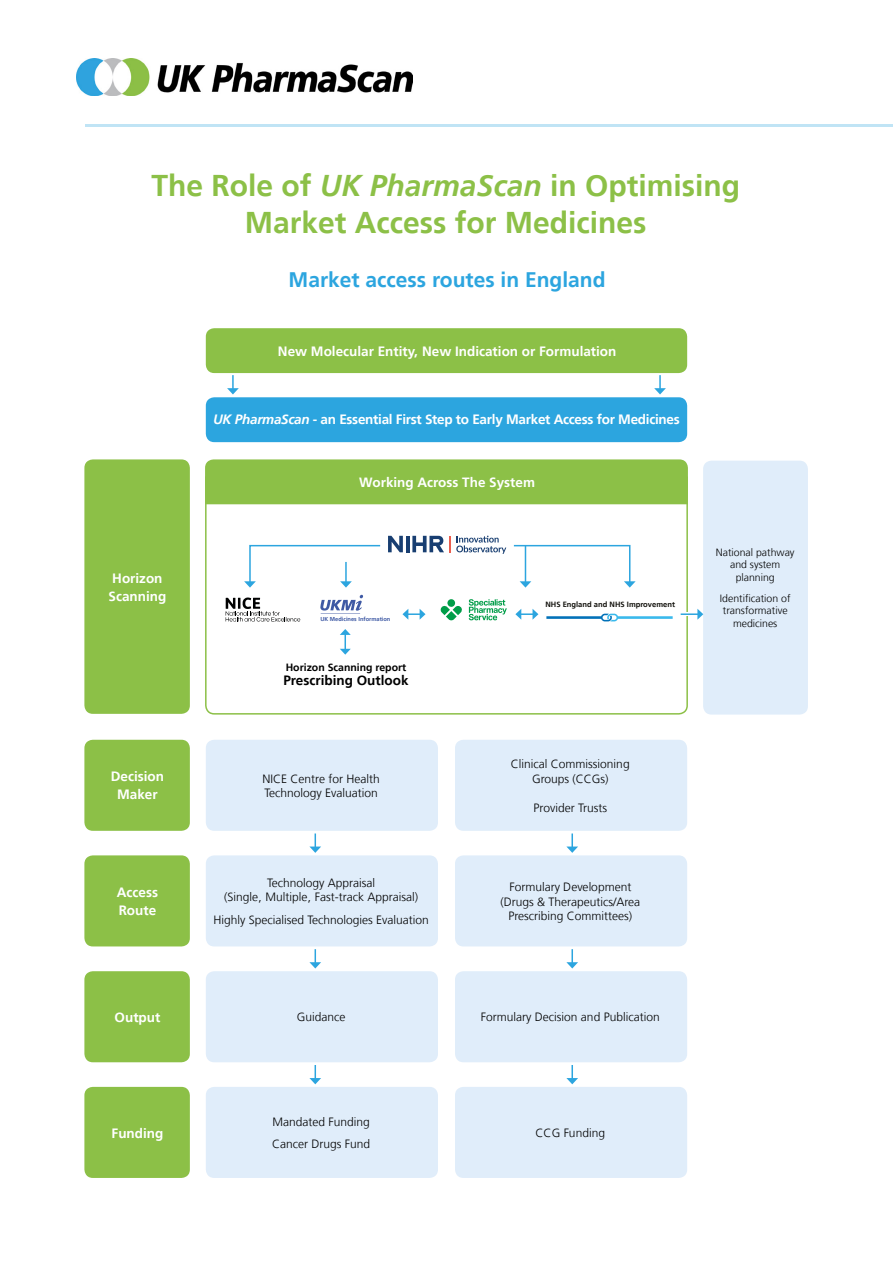
<style>
.page{position:relative;width:893px;height:1263px;background:#fff}
.page>*{position:absolute;margin:0;border:0;box-sizing:border-box;transform-origin:0 0}
.t1{font:700 30px/37.5px "Frutiger LT Arabic 65";color:#8cc047;text-align:center}
.t2{font:700 21px "Frutiger LT Arabic 65";color:#2ca5df}
.t3{font:700 13.5px/18px "Frutiger LT Arabic 65";color:#fff}
.t4{font:700 13.5px "Frutiger LT Arabic 65";letter-spacing:-.02em;color:#fff}
.t5{font:700 13.5px "Frutiger LT Std";color:#fff}
.t6{font:700 13.5px "Frutiger LT Arabic 65";color:#000}
.t7{font:300 12px/14.4px "Frutiger LT Arabic 45";color:#000;text-align:center}
.t8{font:300 10.5px/12.6px "Frutiger LT Arabic 45";color:#000;text-align:center}
.t9{font:700 10.5px "Frutiger LT Arabic 65";color:#000}
.t10{font:700 7.65px "Frutiger LT Arabic 65";color:#12110c}
.t11{font:700 5.7px "Frutiger LT Arabic 65";color:#3e59a4}
.s1{font-family:"Frutiger LT";font-style:italic}
</style>
<div class="page">
<svg style="left:205px;top:504px;width:483px;height:211px"></svg>
<div style="left:206px;top:328px;width:481px;height:45px;background:#8cc047;border-radius:9px"></div>
<div style="left:205px;top:459px;width:483px;height:45px;background:#8cc047"></div>
<div style="left:206px;top:397px;width:481px;height:45px;background:#2ca5df;border-radius:9px"></div>
<div style="left:703px;top:461px;width:105px;height:254px;background:#e0edfa;border-radius:9px"></div>
<div style="left:84px;top:740px;width:106px;height:91px;background:#8cc047;border-radius:9px"></div>
<div style="left:84px;top:459px;width:106px;height:255px;background:#8cc047;border-radius:9px"></div>
<div style="left:455px;top:740px;width:232px;height:91px;background:#e0edfa;border-radius:9px"></div>
<div style="left:206px;top:740px;width:232px;height:91px;background:#e0edfa;border-radius:9px"></div>
<div style="left:84px;top:971px;width:106px;height:91px;background:#8cc047;border-radius:9px"></div>
<div style="left:455px;top:971px;width:232px;height:91px;background:#e0edfa;border-radius:9px"></div>
<div style="left:206px;top:971px;width:232px;height:91px;background:#e0edfa;border-radius:9px"></div>
<div style="left:84px;top:855px;width:106px;height:91px;background:#8cc047;border-radius:9px"></div>
<div style="left:455px;top:855px;width:232px;height:91px;background:#e0edfa;border-radius:9px"></div>
<div style="left:206px;top:855px;width:232px;height:91px;background:#e0edfa;border-radius:9px"></div>
<div style="left:84px;top:1087px;width:106px;height:91px;background:#8cc047;border-radius:9px"></div>
<div style="left:455px;top:1087px;width:232px;height:91px;background:#e0edfa;border-radius:9px"></div>
<div style="left:206px;top:1087px;width:232px;height:91px;background:#e0edfa;border-radius:9px"></div>
<svg style="left:512px;top:544px;width:124px;height:44px"></svg>
<svg style="left:244px;top:544px;width:138px;height:44px"></svg>
<svg style="left:309px;top:833px;width:12px;height:20px"></svg>
<svg style="left:227px;top:375px;width:12px;height:19px"></svg>
<svg style="left:654px;top:375px;width:12px;height:19px"></svg>
<svg style="left:566px;top:833px;width:12px;height:20px"></svg>
<svg style="left:309px;top:949px;width:12px;height:19px"></svg>
<svg style="left:566px;top:949px;width:12px;height:19px"></svg>
<svg style="left:309px;top:1065px;width:12px;height:19px"></svg>
<svg style="left:566px;top:1065px;width:12px;height:19px"></svg>
<svg style="left:340px;top:629px;width:11px;height:26px"></svg>
<svg style="left:402px;top:609px;width:23px;height:11px"></svg>
<svg style="left:515px;top:609px;width:23px;height:11px"></svg>
<svg style="left:681px;top:609px;width:22px;height:11px"></svg>
<img style="left:76px;top:58px;width:337px;height:37px">
<hr style="left:85px;top:124px;width:808px;height:3px;background:#2ca5df">
<svg style="left:225px;top:597px;width:75px;height:25px"></svg>
<svg style="left:320px;top:595px;width:43px;height:19px"></svg>
<svg style="left:388px;top:536px;width:15px;height:16px"></svg>
<hr style="left:406px;top:536px;width:3px;height:16px;background:#183e71">
<svg style="left:412px;top:536px;width:94px;height:18px"></svg>
<svg style="left:441px;top:599px;width:66px;height:22px"></svg>
<svg style="left:546px;top:614px;width:127px;height:7px"></svg>
<h1 class="t1" style="left:152px;top:166px;width:590px">The Role of <span class="s1">UK PharmaScan</span> in Optimising<br>Market Access for Medicines</h1>
<h2 class="t2" style="left:289px;top:263px;width:318px">Market access routes in England</h2>
<p class="t3" style="left:278px;top:342px;width:340px">New Molecular Entity, New Indication or Formulation</p>
<p class="t4" style="left:213px;top:409px;width:468px"><span class="s1">UK PharmaScan</span> - an Essential First Step to Early Market Access for Medicines</p>
<p class="t5" style="left:359px;top:474px;width:177px">Working Across The System</p>
<p class="t3" style="left:109px;top:569px;width:59px">Horizon<br>Scanning</p>
<p class="t11" style="left:320px;top:614px;width:72px">UK Medicines Information</p>
<p class="t10" style="left:545px;top:598px;width:131px">NHS England and NHS Improvement</p>
<p class="t8" style="left:716px;top:545px;width:80px">National pathway and system planning</p>
<p class="t8" style="left:720px;top:592px;width:72px">Identification of transformative medicines</p>
<p class="t9" style="left:286px;top:659px;width:122px">Horizon Scanning report</p>
<p class="t6" style="left:283px;top:669px;width:127px">Prescribing Outlook</p>
<p class="t3" style="left:111px;top:768px;width:55px;text-align:center">Decision<br>Maker</p>
<p class="t7" style="left:263px;top:771px;width:119px;text-align:left">NICE Centre for Health<br>Technology Evaluation</p>
<p class="t7" style="left:511px;top:757px;width:120px">Clinical Commissioning<br>Groups (CCGs)</p>
<p class="t7" style="left:534px;top:800px;width:75px">Provider Trusts</p>
<p class="t3" style="left:117px;top:883px;width:43px">Access<br>Route</p>
<p class="t7" style="left:224px;top:875px;width:195px">Technology Appraisal<br>(Single, Multiple, Fast-track Appraisal)</p>
<p class="t7" style="left:213px;top:913px;width:217px">Highly Specialised Technologies Evaluation</p>
<p class="t7" style="left:500px;top:880px;width:141px">Formulary Development (Drugs &amp; Therapeutics/Area<br>Prescribing Committees)</p>
<p class="t3" style="left:115px;top:1008px;width:47px">Output</p>
<p class="t7" style="left:297px;top:1010px;width:50px">Guidance</p>
<p class="t7" style="left:481px;top:1010px;width:180px">Formulary Decision and Publication</p>
<p class="t3" style="left:112px;top:1124px;width:53px">Funding</p>
<p class="t7" style="left:272px;top:1110px;width:100px;line-height:23px;text-align:left">Mandated Funding<br>Cancer Drugs Fund</p>
<p class="t7" style="left:536px;top:1125px;width:71px">CCG Funding</p>
</div>
